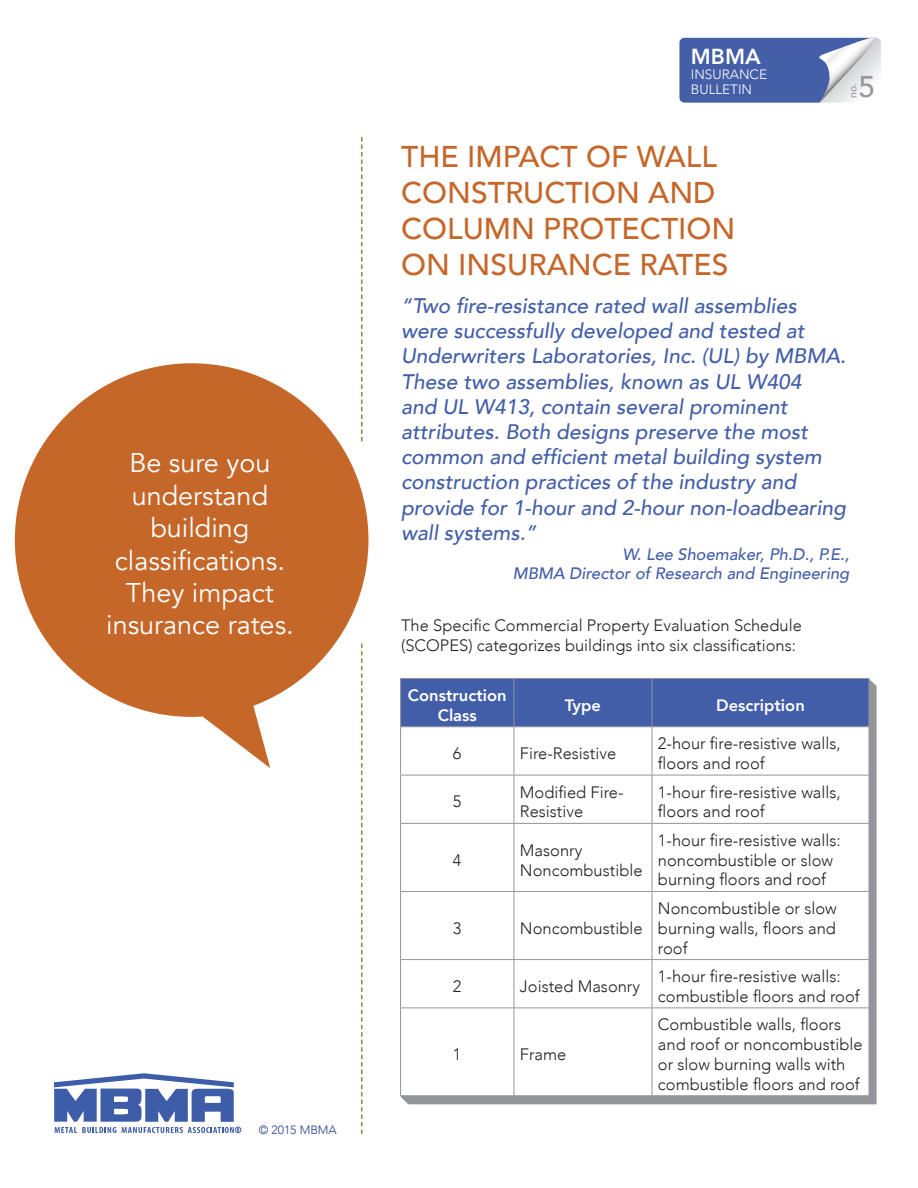
<style>
.page{position:relative;width:918px;height:1188px;background:#fff}
.page>*{position:absolute;margin:0;border:0;box-sizing:border-box;transform-origin:0 0}
.t1{font:500 30px/36px "Avenir";color:#c6672a}
.Body_Text{font:500 30px "Avenir";color:#99999c}
.Body_Text-2{font:27px/32.4px "Avenir";color:#fff;text-align:center}
.Body_Text-3{font:800 21.75px "Avenir";color:#fff}
.Body_Text-4{font:italic 500 21px/25.2px "Avenir";color:#425ea9}
.Body_Text-5{font:300 16.5px/19.8px "Avenir";color:#231f20}
.Body_Text-6{font:italic 500 16.5px "Avenir";color:#425ea9}
.Body_Text-7{font:800 16.5px/19.8px "Avenir";color:#fff;text-align:center}
.Body_Text-8{font:300 13.5px/15.3px "Avenir";color:#fff}
.Body_Text-9{font:300 12px "Avenir";color:#253f8e}
.Body_Text-10{font:500 10.5px "Avenir";color:#99999c}
</style>
<div class="page">
<svg style="left:401px;top:678px;width:476px;height:426px;background:#96989b"></svg>
<svg style="left:15px;top:363px;width:353px;height:405px;fill:#c6672a"></svg>
<svg style="left:679px;top:37px;width:202px;height:66px;background:#6f82b8"></svg>
<svg style="left:54px;top:1073px;width:187px;height:60px"></svg>
<svg style="left:361px;top:644px;width:2px;height:490px"></svg>
<svg style="left:361px;top:137px;width:2px;height:304px"></svg>
<div style="left:401px;top:679px;width:468px;height:47px;background:#425ea9"></div>
<svg style="left:401px;top:727px;width:468px;height:368px"></svg>
<hr style="left:400px;top:678px;width:114px;height:1px;background:#939598">
<hr style="left:400px;top:679px;width:1px;height:47px;background:#939598">
<hr style="left:514px;top:678px;width:138px;height:1px;background:#939598">
<hr style="left:514px;top:679px;width:1px;height:47px;background:#939598">
<hr style="left:652px;top:678px;width:217px;height:1px;background:#939598">
<hr style="left:652px;top:679px;width:1px;height:47px;background:#939598">
<hr style="left:869px;top:679px;width:1px;height:47px;background:#939598">
<hr style="left:400px;top:726px;width:114px;height:1px;background:#939598">
<hr style="left:400px;top:727px;width:1px;height:48px;background:#939598">
<hr style="left:514px;top:726px;width:138px;height:1px;background:#939598">
<hr style="left:514px;top:727px;width:1px;height:48px;background:#939598">
<hr style="left:652px;top:726px;width:217px;height:1px;background:#939598">
<hr style="left:652px;top:727px;width:1px;height:48px;background:#939598">
<hr style="left:869px;top:727px;width:1px;height:48px;background:#939598">
<hr style="left:400px;top:775px;width:114px;height:1px;background:#939598">
<hr style="left:400px;top:775px;width:1px;height:48px;background:#939598">
<hr style="left:514px;top:775px;width:138px;height:1px;background:#939598">
<hr style="left:514px;top:775px;width:1px;height:48px;background:#939598">
<hr style="left:652px;top:775px;width:217px;height:1px;background:#939598">
<hr style="left:652px;top:775px;width:1px;height:48px;background:#939598">
<hr style="left:869px;top:775px;width:1px;height:48px;background:#939598">
<hr style="left:400px;top:823px;width:114px;height:1px;background:#939598">
<hr style="left:400px;top:824px;width:1px;height:67px;background:#939598">
<hr style="left:514px;top:823px;width:138px;height:1px;background:#939598">
<hr style="left:514px;top:824px;width:1px;height:67px;background:#939598">
<hr style="left:652px;top:823px;width:217px;height:1px;background:#939598">
<hr style="left:652px;top:824px;width:1px;height:67px;background:#939598">
<hr style="left:869px;top:824px;width:1px;height:67px;background:#939598">
<hr style="left:400px;top:891px;width:114px;height:1px;background:#939598">
<hr style="left:400px;top:892px;width:1px;height:67px;background:#939598">
<hr style="left:514px;top:891px;width:138px;height:1px;background:#939598">
<hr style="left:514px;top:892px;width:1px;height:67px;background:#939598">
<hr style="left:652px;top:891px;width:217px;height:1px;background:#939598">
<hr style="left:652px;top:892px;width:1px;height:67px;background:#939598">
<hr style="left:869px;top:892px;width:1px;height:67px;background:#939598">
<hr style="left:400px;top:959px;width:114px;height:1px;background:#939598">
<hr style="left:400px;top:960px;width:1px;height:48px;background:#939598">
<hr style="left:514px;top:959px;width:138px;height:1px;background:#939598">
<hr style="left:514px;top:960px;width:1px;height:48px;background:#939598">
<hr style="left:652px;top:959px;width:217px;height:1px;background:#939598">
<hr style="left:652px;top:960px;width:1px;height:48px;background:#939598">
<hr style="left:869px;top:960px;width:1px;height:48px;background:#939598">
<hr style="left:400px;top:1008px;width:114px;height:1px;background:#939598">
<hr style="left:400px;top:1008px;width:1px;height:87px;background:#939598">
<hr style="left:514px;top:1008px;width:138px;height:1px;background:#939598">
<hr style="left:514px;top:1008px;width:1px;height:87px;background:#939598">
<hr style="left:652px;top:1008px;width:217px;height:1px;background:#939598">
<hr style="left:652px;top:1008px;width:1px;height:87px;background:#939598">
<hr style="left:869px;top:1008px;width:1px;height:87px;background:#939598">
<hr style="left:400px;top:1095px;width:114px;height:1px;background:#939598">
<hr style="left:514px;top:1095px;width:138px;height:1px;background:#939598">
<hr style="left:652px;top:1095px;width:217px;height:1px;background:#939598">
<p class="Body_Text-2" style="left:106px;top:447px;width:189px">Be sure you understand building classifications.<br>They impact insurance rates.</p>
<p class="Body_Text-9" style="left:259px;top:1123px;width:79px">© 2015 MBMA</p>
<p class="Body_Text-3" style="left:691px;top:39px;width:71px">MBMA</p>
<p class="Body_Text-8" style="left:691px;top:67px;width:78px">INSURANCE<br>BULLETIN</p>
<p class="t1" style="left:401px;top:137px;width:317px">THE IMPACT OF WALL<br>CONSTRUCTION AND</p>
<p class="t1" style="left:401px;top:209px;width:336px">COLUMN PROTECTION</p>
<p class="t1" style="left:401px;top:245px;width:329px">ON INSURANCE RATES</p>
<p class="Body_Text-10" style="left:844px;top:98px;width:16px;rotate:-90deg">no.</p>
<p class="Body_Text" style="left:859px;top:60px;width:18px">5</p>
<p class="Body_Text-4" style="left:401px;top:294px;width:446px">“Two fire-resistance rated wall assemblies were successfully developed and tested at Underwriters Laboratories, Inc. (UL) by MBMA.<br>These two assemblies, known as UL W404<br>and UL W413, contain several prominent attributes. Both designs preserve the most common and efficient metal building system construction practices of the industry and provide for 1-hour and 2-hour non-loadbearing wall systems.”</p>
<p class="Body_Text-6" style="left:623px;top:544px;width:228px">W. Lee Shoemaker, Ph.D., P.E.,</p>
<p class="Body_Text-6" style="left:513px;top:564px;width:338px">MBMA Director of Research and Engineering</p>
<p class="Body_Text-5" style="left:401px;top:616px;width:402px">The Specific Commercial Property Evaluation Schedule (SCOPES) categorizes buildings into six classifications:</p>
<p class="Body_Text-7" style="left:408px;top:685px;width:100px">Construction<br>Class</p>
<p class="Body_Text-7" style="left:565px;top:695px;width:38px">Type</p>
<p class="Body_Text-7" style="left:716px;top:695px;width:90px">Description</p>
<p class="Body_Text-5" style="left:453px;top:744px;width:10px">6</p>
<p class="Body_Text-5" style="left:520px;top:744px;width:98px">Fire-Resistive</p>
<p class="Body_Text-5" style="left:658px;top:734px;width:184px">2-hour fire-resistive walls, floors and roof</p>
<p class="Body_Text-5" style="left:453px;top:792px;width:10px">5</p>
<p class="Body_Text-5" style="left:520px;top:782px;width:105px">Modified Fire-<br>Resistive</p>
<p class="Body_Text-5" style="left:658px;top:782px;width:184px">1-hour fire-resistive walls, floors and roof</p>
<p class="Body_Text-5" style="left:453px;top:850px;width:10px">4</p>
<p class="Body_Text-5" style="left:520px;top:840px;width:124px">Masonry<br>Noncombustible</p>
<p class="Body_Text-5" style="left:658px;top:830px;width:184px">1-hour fire-resistive walls: noncombustible or slow burning floors and roof</p>
<p class="Body_Text-5" style="left:453px;top:918px;width:10px">3</p>
<p class="Body_Text-5" style="left:520px;top:918px;width:124px">Noncombustible</p>
<p class="Body_Text-5" style="left:658px;top:898px;width:180px;text-align:justify">Noncombustible or slow burning walls, floors and roof</p>
<p class="Body_Text-5" style="left:453px;top:976px;width:10px">2</p>
<p class="Body_Text-5" style="left:520px;top:976px;width:122px">Joisted Masonry</p>
<p class="Body_Text-5" style="left:658px;top:967px;width:203px">1-hour fire-resistive walls: combustible floors and roof</p>
<p class="Body_Text-5" style="left:453px;top:1045px;width:10px">1</p>
<p class="Body_Text-5" style="left:520px;top:1045px;width:48px">Frame</p>
<p class="Body_Text-5" style="left:658px;top:1015px;width:206px">Combustible walls, floors and roof or noncombustible or slow burning walls with combustible floors and roof</p>
</div>
